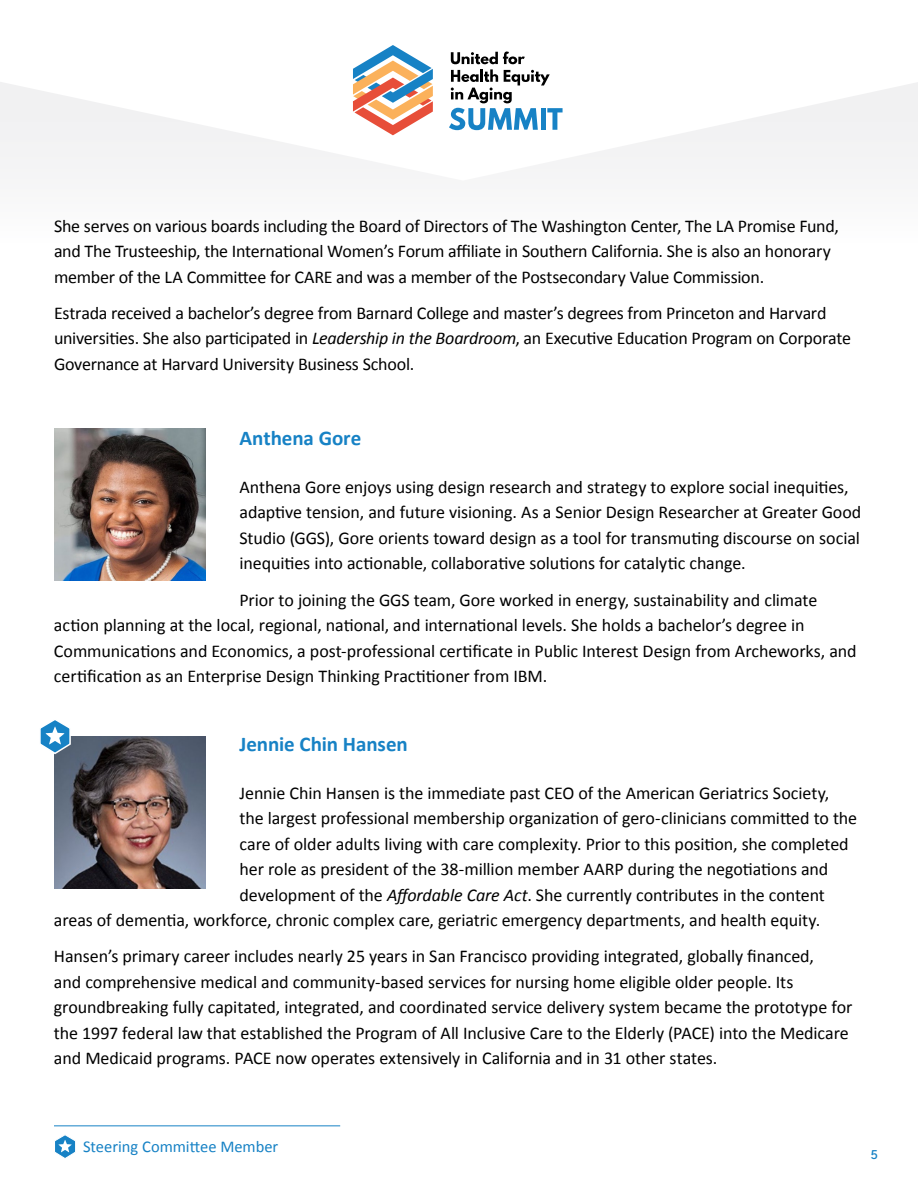
<style>
.page{position:relative;width:918px;height:1188px;background:#fff}
.page>*{position:absolute;margin:0;border:0;box-sizing:border-box;transform-origin:0 0}
.t1{font:700 21px "Calibri";letter-spacing:-.005em;color:#1782c5}
.t2{font:18px/25.5px "Calibri";letter-spacing:-.01em;color:#000}
.t3{font:16.5px "Calibri";color:#1782c5}
.t4{font:500 13.5px "League Spartan";color:#1782c5}
.s1{font-style:italic}
</style>
<div class="page">
<svg style="left:0;top:82px;width:918px;height:87px;fill:#f5f5f6"></svg>
<svg style="left:353px;top:45px;width:80px;height:90px"></svg>
<svg style="left:449px;top:52px;width:114px;height:78px"></svg>
<hr style="left:54px;top:1125px;width:286px;height:1px;background:#1782c5">
<svg style="left:55px;top:1135px;width:21px;height:23px"></svg>
<img style="left:54px;top:429px;width:152px;height:152px">
<img style="left:54px;top:736px;width:152px;height:152px">
<svg style="left:40px;top:720px;width:32px;height:35px"></svg>
<p class="t2" style="left:54px;top:212px;width:787px">She serves on various boards including the Board of Directors of The Washington Center, The LA Promise Fund, and The Trusteeship, the International Women’s Forum affiliate in Southern California. She is also an honorary member of the LA Committee for CARE and was a member of the Postsecondary Value Commission.</p>
<p class="t2" style="left:54px;top:299px;width:799px">Estrada received a bachelor’s degree from Barnard College and master’s degrees from Princeton and Harvard universities. She also participated in <span class="s1">Leadership in the Boardroom</span>, an Executive Education Program on Corporate<br>Governance at Harvard University Business School.</p>
<p class="t1" style="left:240px;top:425px;width:123px">Anthena Gore</p>
<p class="t2" style="left:240px;top:473px;width:623px">Anthena Gore enjoys using design research and strategy to explore social inequities, adaptive tension, and future visioning. As a Senior Design Researcher at Greater Good Studio (GGS), Gore orients toward design as a tool for transmuting discourse on social inequities into actionable, collaborative solutions for catalytic change.</p>
<p class="t2" style="left:54px;top:586px;width:804px;text-indent:186px">Prior to joining the GGS team, Gore worked in energy, sustainability and climate action planning at the local, regional, national, and international levels. She holds a bachelor’s degree in Communications and Economics, a post-professional certificate in Public Interest Design from Archeworks, and certification as an Enterprise Design Thinking Practitioner from IBM.</p>
<p class="t1" style="left:240px;top:731px;width:170px">Jennie Chin Hansen</p>
<p class="t2" style="left:240px;top:779px;width:591px">Jennie Chin Hansen is the immediate past CEO of the American Geriatrics Society,</p>
<p class="t2" style="left:240px;top:805px;width:619px">the largest professional membership organization of gero-clinicians committed to the</p>
<p class="t2" style="left:240px;top:830px;width:611px">care of older adults living with care complexity. Prior to this position, she completed</p>
<p class="t2" style="left:240px;top:856px;width:590px">her role as president of the 38-million member AARP during the negotiations and</p>
<p class="t2" style="left:240px;top:881px;width:587px">development of the <span class="s1">Affordable Care Act</span>. She currently contributes in the content</p>
<p class="t2" style="left:54px;top:907px;width:768px">areas of dementia, workforce, chronic complex care, geriatric emergency departments, and health equity.</p>
<p class="t2" style="left:54px;top:943px;width:800px">Hansen’s primary career includes nearly 25 years in San Francisco providing integrated, globally financed,<br>and comprehensive medical and community-based services for nursing home eligible older people. Its groundbreaking fully capitated, integrated, and coordinated service delivery system became the prototype for the 1997 federal law that established the Program of All Inclusive Care to the Elderly (PACE) into the Medicare and Medicaid programs. PACE now operates extensively in California and in 31 other states.</p>
<p class="t3" style="left:83px;top:1137px;width:197px">Steering Committee Member</p>
<p class="t4" style="left:871px;top:1144px;width:9px">5</p>
</div>
